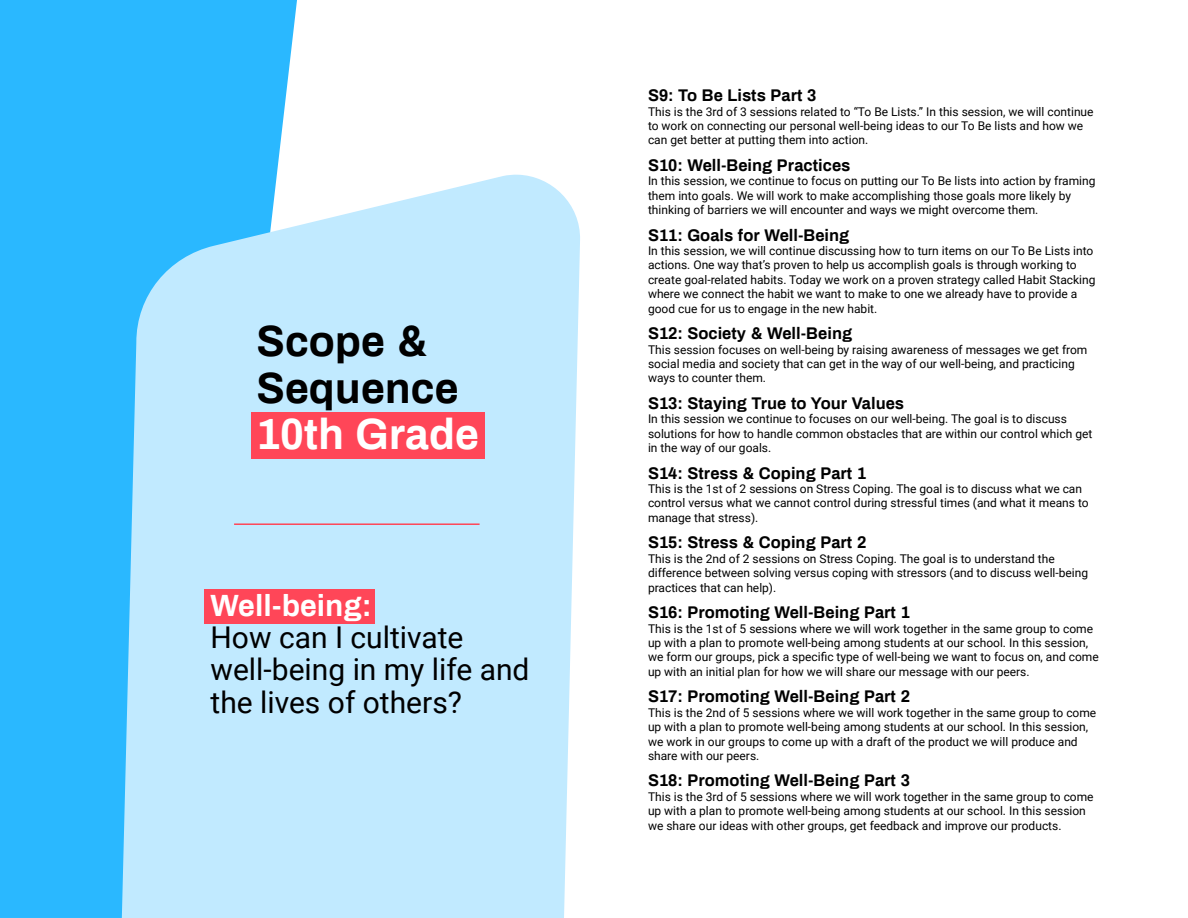
<style>
.page{position:relative;width:1188px;height:918px;background:#fff}
.page>*{position:absolute;margin:0;border:0;box-sizing:border-box;transform-origin:0 0}
.t1{font:700 42.75px "Archivo";color:#000}
.t2{font:700 42.75px "Archivo";color:#fff}
.t3{font:30px/32.2px "Roboto";color:#000}
.t4{font:700 30px "Archivo";color:#fff}
.t5{font:700 16.5px "Archivo";color:#000}
.t6{font:12px/14.4px "Roboto";color:#000}
</style>
<div class="page">
<div style="left:0;top:0;width:297px;height:918px;background:#2ab8ff"></div>
<svg style="left:122px;top:175px;width:458px;height:743px;background:#bbe7fe"></svg>
<div style="left:251px;top:412px;width:234px;height:46px;background:#ff4658"></div>
<div style="left:205px;top:589px;width:170px;height:34px;background:#ff4658"></div>
<hr style="left:234px;top:523px;width:246px;height:2px;background:#ff4658">
<p class="t1" style="left:257px;top:310px;width:172px">Scope &amp;</p>
<p class="t1" style="left:257px;top:357px;width:203px">Sequence</p>
<p class="t2" style="left:257px;top:403px;width:224px">10th Grade</p>
<p class="t4" style="left:211px;top:583px;width:163px">Well-being:</p>
<p class="t3" style="left:211px;top:620px;width:321px">How can I cultivate well-being in my life and the lives of others?</p>
<p class="t5" style="left:648px;top:83px;width:170px">S9: To Be Lists Part 3</p>
<p class="t6" style="left:648px;top:104px;width:447px">This is the 3rd of 3 sessions related to “To Be Lists.” In this session, we will continue to work on connecting our personal well-being ideas to our To Be lists and how we can get better at putting them into action.</p>
<p class="t5" style="left:648px;top:153px;width:204px">S10: Well-Being Practices</p>
<p class="t6" style="left:648px;top:173px;width:449px">In this session, we continue to focus on putting our To Be lists into action by framing them into goals. We will work to make accomplishing those goals more likely by thinking of barriers we will encounter and ways we might overcome them.</p>
<p class="t5" style="left:648px;top:223px;width:203px">S11: Goals for Well-Being</p>
<p class="t6" style="left:648px;top:243px;width:449px">In this session, we will continue discussing how to turn items on our To Be Lists into actions. One way that’s proven to help us accomplish goals is through working to create goal-related habits. Today we work on a proven strategy called Habit Stacking where we connect the habit we want to make to one we already have to provide a good cue for us to engage in the new habit.</p>
<p class="t5" style="left:648px;top:321px;width:206px">S12: Society &amp; Well-Being</p>
<p class="t6" style="left:648px;top:342px;width:441px">This session focuses on well-being by raising awareness of messages we get from social media and society that can get in the way of our well-being, and practicing ways to counter them.</p>
<p class="t5" style="left:648px;top:391px;width:258px">S13: Staying True to Your Values</p>
<p class="t6" style="left:648px;top:411px;width:446px">In this session we continue to focuses on our well-being. The goal is to discuss solutions for how to handle common obstacles that are within our control which get in the way of our goals.</p>
<p class="t5" style="left:648px;top:461px;width:220px">S14: Stress &amp; Coping Part 1</p>
<p class="t6" style="left:648px;top:481px;width:442px">This is the 1st of 2 sessions on Stress Coping. The goal is to discuss what we can control versus what we cannot control during stressful times (and what it means to manage that stress).</p>
<p class="t5" style="left:648px;top:531px;width:220px">S15: Stress &amp; Coping Part 2</p>
<p class="t6" style="left:648px;top:551px;width:442px">This is the 2nd of 2 sessions on Stress Coping. The goal is to understand the difference between solving versus coping with stressors (and to discuss well-being practices that can help).</p>
<p class="t5" style="left:648px;top:600px;width:263px">S16: Promoting Well-Being Part 1</p>
<p class="t6" style="left:648px;top:621px;width:452px">This is the 1st of 5 sessions where we will work together in the same group to come up with a plan to promote well-being among students at our school. In this session, we form our groups, pick a specific type of well-being we want to focus on, and come up with an initial plan for how we will share our message with our peers.</p>
<p class="t5" style="left:648px;top:685px;width:263px">S17: Promoting Well-Being Part 2</p>
<p class="t6" style="left:648px;top:705px;width:450px">This is the 2nd of 5 sessions where we will work together in the same group to come up with a plan to promote well-being among students at our school. In this session, we work in our groups to come up with a draft of the product we will produce and share with our peers.</p>
<p class="t5" style="left:648px;top:769px;width:263px">S18: Promoting Well-Being Part 3</p>
<p class="t6" style="left:648px;top:789px;width:447px">This is the 3rd of 5 sessions where we will work together in the same group to come up with a plan to promote well-being among students at our school. In this session we share our ideas with other groups, get feedback and improve our products.</p>
</div>
